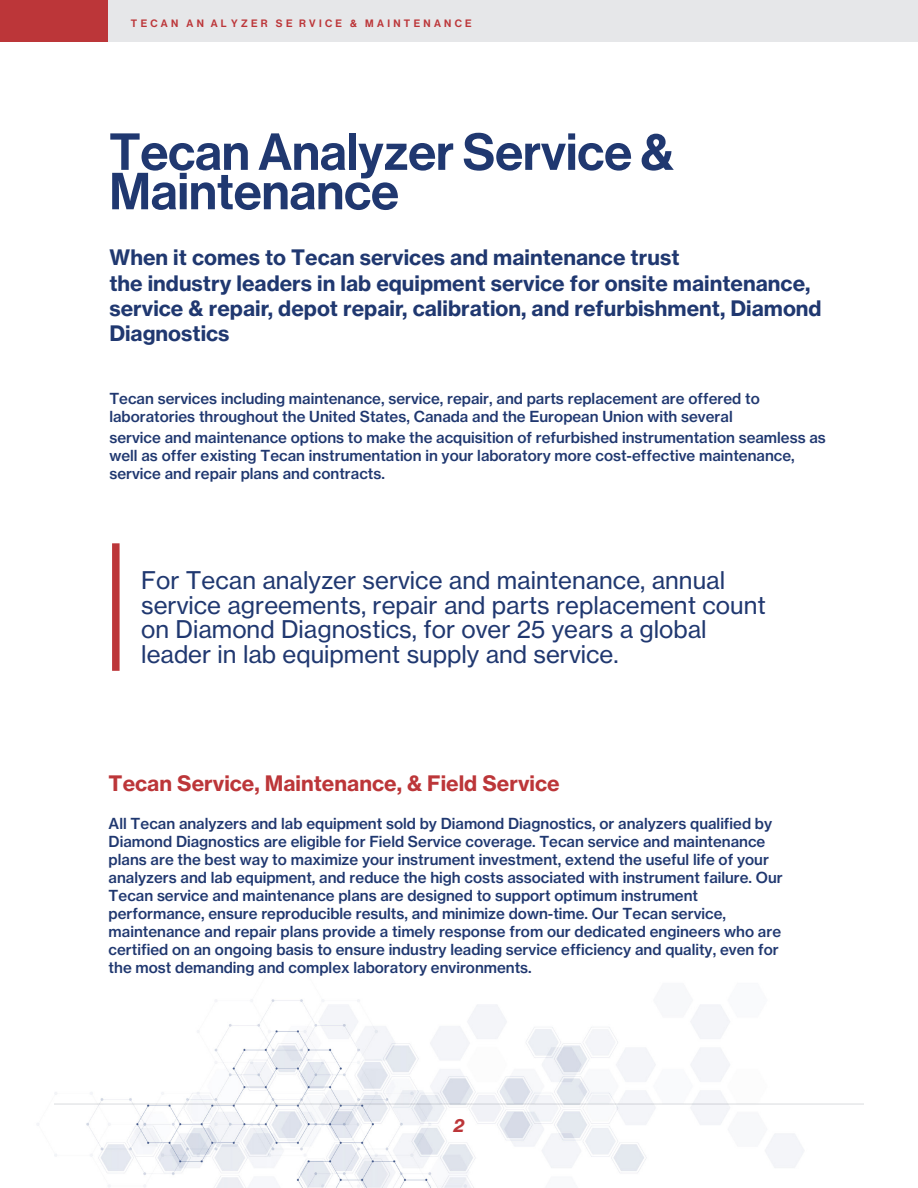
<style>
.page{position:relative;width:918px;height:1188px;background:#fff}
.page>*{position:absolute;margin:0;border:0;box-sizing:border-box;transform-origin:0 0}
.Main_Text{font:51px/39.5px "N Haas Grotesk DS Pro 65 Md";color:#203870}
.Callout{font:24px/24.5px "N Haas Grotesk TX Pro 55 Rg";color:#203870}
.Main_Text-2{font:21px/25.3px "N Haas Grotesk TX Pro 75 Bd";color:#203870}
.Main_Text-3{font:21px "N Haas Grotesk TX Pro 75 Bd";color:#bc3639}
.t1{font:18px "N Haas Grotesk TX Pro 76 Bd It";color:#bc3639}
.Main_Text-4{font:15px/18px "N Haas Grotesk TX Pro 65 Md";color:#203870}
.t2{font:10.5px "N Haas Grotesk DS Pro 65 Md";letter-spacing:.315em;color:#bc3639}
</style>
<div class="page">
<div style="left:1px;top:0;width:917px;height:41px;background:#e6e7e9"></div>
<hr style="left:54px;top:1103px;width:810px;height:2px;background:#e6e7e9">
<div style="left:0;top:0;width:108px;height:41px;background:#bc3639"></div>
<img style="left:37px;top:969px;width:767px;height:219px">
<div style="left:112px;top:543px;width:8px;height:128px;background:#bc3639"></div>
<p class="t2" style="left:131px;top:18px;width:342px">TECAN AN AL YZER SE RVICE &amp; MAINTENANCE</p>
<p class="Main_Text" style="left:109px;top:133px;width:566px">Tecan Analyzer Service &amp;<br>Maintenance</p>
<p class="Main_Text-2" style="left:109px;top:245px;width:714px">When it comes to Tecan services and maintenance trust<br>the industry leaders in lab equipment service for onsite maintenance, service &amp; repair, depot repair, calibration, and refurbishment, Diamond Diagnostics</p>
<p class="Main_Text-4" style="left:109px;top:389px;width:652px">Tecan services including maintenance, service, repair, and parts replacement are offered to laboratories throughout the United States, Canada and the European Union with several</p>
<p class="Main_Text-4" style="left:109px;top:429px;width:718px">service and maintenance options to make the acquisition of refurbished instrumentation seamless as well as offer existing Tecan instrumentation in your laboratory more cost-effective maintenance, service and repair plans and contracts.</p>
<p class="Callout" style="left:141px;top:569px;width:626px">For Tecan analyzer service and maintenance, annual service agreements, repair and parts replacement count on Diamond Diagnostics, for over 25 years a global leader in lab equipment supply and service.</p>
<p class="Main_Text-3" style="left:109px;top:772px;width:453px">Tecan Service, Maintenance, &amp; Field Service</p>
<p class="Main_Text-4" style="left:109px;top:814px;width:676px">All Tecan analyzers and lab equipment sold by Diamond Diagnostics, or analyzers qualified by Diamond Diagnostics are eligible for Field Service coverage. Tecan service and maintenance plans are the best way to maximize your instrument investment, extend the useful life of your analyzers and lab equipment, and reduce the high costs associated with instrument failure. Our Tecan service and maintenance plans are designed to support optimum instrument performance, ensure reproducible results, and minimize down-time. Our Tecan service, maintenance and repair plans provide a timely response from our dedicated engineers who are certified on an ongoing basis to ensure industry leading service efficiency and quality, even for the most demanding and complex laboratory environments.</p>
<p class="t1" style="left:454px;top:1114px;width:12px">2</p>
</div>
